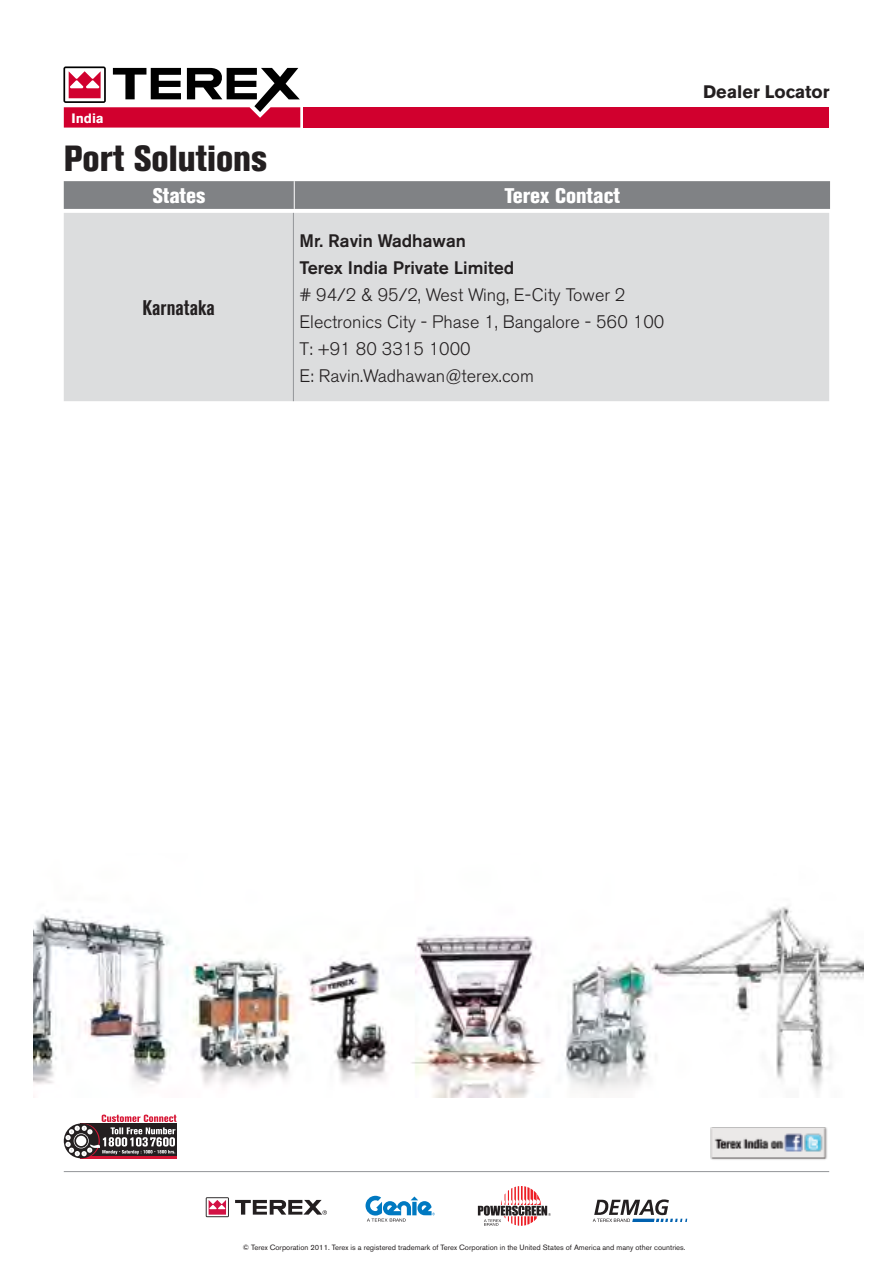
<style>
.page{position:relative;width:893px;height:1263px;background:#fff}
.page>*{position:absolute;margin:0;border:0;box-sizing:border-box;transform-origin:0 0}
.t1{font:800 condensed 36px "Akzidenz Grotesk BE";color:#231f20}
.t2{font:800 condensed 21px "Akzidenz Grotesk BE";color:#fff}
.t3{font:700 condensed 21px "Akzidenz Grotesk BE";color:#231f20}
.t4{font:300 18px/27px "Akzidenz Grotesk BE";color:#231f20}
.t5{font:700 18px "Akzidenz Grotesk BE";color:#231f20}
.t6{font:700 13.5px "Akzidenz Grotesk BE";color:#fff}
.t7{font:7.65px "Akzidenz Grotesk BE";color:#231f20}
.s1{font-weight:500}
</style>
<div class="page">
<div style="left:304px;top:107px;width:525px;height:21px;background:#d1002e"></div>
<svg style="left:63px;top:66px;width:237px;height:62px"></svg>
<hr style="left:64px;top:1171px;width:765px;height:1px;background:#939598">
<img style="left:710px;top:1127px;width:117px;height:33px">
<svg style="left:593px;top:1199px;width:94px;height:23px"></svg>
<svg style="left:478px;top:1186px;width:73px;height:40px"></svg>
<svg style="left:366px;top:1196px;width:69px;height:26px"></svg>
<svg style="left:235px;top:1200px;width:92px;height:15px"></svg>
<svg style="left:206px;top:1197px;width:23px;height:20px"></svg>
<hr style="left:80px;top:1156px;width:97px;height:2px;background:#d71635">
<div style="left:66px;top:1123px;width:34px;height:35px;background:#a9182f;border-radius:50%"></div>
<svg style="left:64px;top:1123px;width:35px;height:35px"></svg>
<svg style="left:65px;top:1114px;width:111px;height:42px"></svg>
<svg style="left:64px;top:181px;width:766px;height:28px;background:#818386"></svg>
<div style="left:64px;top:213px;width:765px;height:188px;background:#dcddde"></div>
<hr style="left:293px;top:213px;width:1px;height:188px;background:#939598">
<img style="left:33px;top:906px;width:830px;height:191px">
<p class="t6" style="left:71px;top:110px;width:34px">India</p>
<p class="t1" style="left:64px;top:137px;width:205px">Port Solutions</p>
<p class="t2" style="left:153px;top:183px;width:54px">States</p>
<p class="t2" style="left:504px;top:183px;width:117px">Terex Contact</p>
<p class="t3" style="left:142px;top:296px;width:74px">Karnataka</p>
<p class="t4" style="left:299px;top:227px;width:366px"><span class="s1">Mr. Ravin Wadhawan<br>Terex India Private Limited<br></span># 94/2 &amp; 95/2, West Wing, E-City Tower 2<br>Electronics City - Phase 1, Bangalore - 560 100</p>
<p class="t4" style="left:299px;top:335px;width:236px">T: +91 80 3315 1000<br>E: Ravin.Wadhawan@terex.com</p>
<p class="t5" style="left:703px;top:81px;width:128px">Dealer Locator</p>
<p class="t7" style="left:243px;top:1243px;width:444px">© Terex Corporation 2011. Terex is a registered trademark of Terex Corporation in the United States of America and many other countries.</p>
</div>
